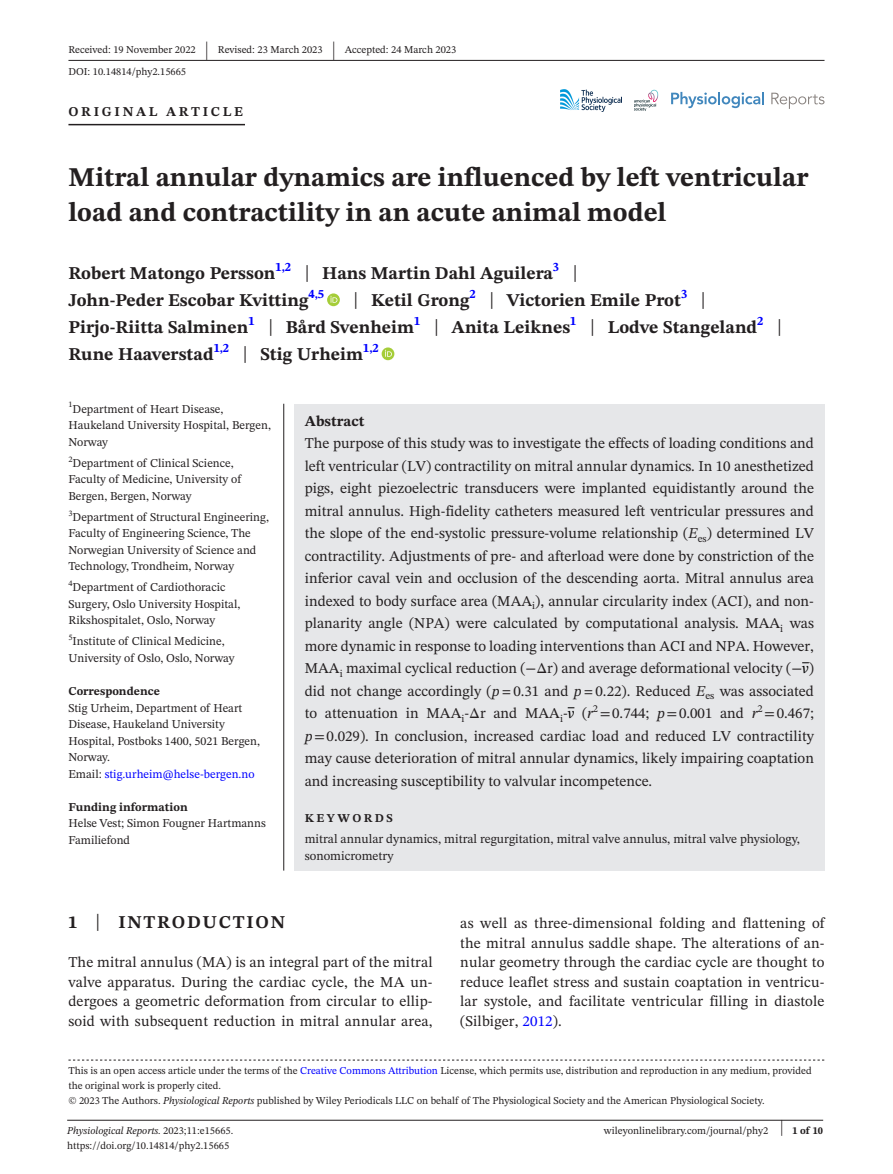
<style>
.page{position:relative;width:893px;height:1174px;background:#fff}
.page>*{position:absolute;margin:0;border:0;box-sizing:border-box;transform-origin:0 0}
.t1{font:700 27px/34.5px "STIX Two Text";color:#231f20}
.t2{font:25.65px "STIX Two Text";color:#231f20;scale:.49 1}
.t3{font:700 18px/27px "STIX Two Text";color:#231f20}
.t4{font:700 18px "STIX Two Text";letter-spacing:.1em;color:#231f20}
.t5{font:15px/22.5px "STIX Two Text";color:#231f20;text-align:justify}
.t6{font:700 15px "STIX Two Text";color:#231f20}
.t7{font:700 13.5px "STIX Two Text";letter-spacing:.2em;color:#231f20}
.t8{font:12.75px/17.2px "STIX Two Text";color:#231f20}
.t9{font:12px/16.5px "STIX Two Text";color:#231f20}
.t10{font:700 12px "STIX Two Text";color:#231f20}
.t11{font:700 12px "STIX Two Text";letter-spacing:.2em;color:#231f20}
.t12{font:10.5px/15px "STIX Two Text";color:#231f20}
.t13{font:italic 10.5px "STIX Two Text";color:#231f20}
.t14{font:700 10.5px "STIX Two Text";color:#231f20}
.s1{font-weight:400;font-size:23.4px}
.s2{color:#00f}
.s3{font-style:italic}
.s4{font-family:"STIX"}
.s5{font-style:italic;color:#000}
.s6{font-family:"STIX";font-style:italic}
.s7{font-weight:400;font-size:23.7px}
.s8{font-style:normal}
.s9{font-weight:400;font-size:22.2px}
</style>
<div class="page">
<hr style="left:67px;top:1119px;width:756px;height:1px;background:#231f20">
<svg style="left:634px;top:90px;width:24px;height:21px"></svg>
<img style="left:560px;top:90px;width:62px;height:21px">
<svg style="left:671px;top:92px;width:93px;height:16px"></svg>
<svg style="left:771px;top:93px;width:53px;height:16px"></svg>
<hr style="left:68px;top:60px;width:756px;height:1px;background:#231f20">
<hr style="left:68px;top:124px;width:177px;height:1px;background:#231f20">
<svg style="left:327px;top:293px;width:13px;height:13px"></svg>
<svg style="left:330px;top:296px;width:7px;height:7px"></svg>
<div style="left:382px;top:347px;width:12px;height:13px;background:#a5cd39;border-radius:50%"></div>
<svg style="left:385px;top:350px;width:7px;height:7px"></svg>
<svg style="left:68px;top:1059px;width:756px;height:1px"></svg>
<div style="left:294px;top:404px;width:530px;height:466px;background:#e6e7e9"></div>
<hr style="left:283px;top:404px;width:1px;height:466px;background:#231f20">
<p class="t12" style="left:68px;top:42px;width:129px">Received: 19 November 2022</p>
<h2 class="t2" style="left:205px;top:32px;width:8px">|</h2>
<p class="t12" style="left:218px;top:42px;width:106px">Revised: 23 March 2023</p>
<h2 class="t2" style="left:332px;top:32px;width:8px">|</h2>
<p class="t12" style="left:345px;top:42px;width:113px">Accepted: 24 March 2023</p>
<p class="t12" style="left:68px;top:64px;width:119px">DOI: 10.14814/phy2.15665</p>
<p class="t7" style="left:68px;top:101px;width:176px">ORIGINAL ARTICLE</p>
<h1 class="t1" style="left:68px;top:161px;width:741px">Mitral annular dynamics are influenced by left ventricular load and contractility in an acute animal model</h1>
<p class="t3" style="left:68px;top:260px;width:511px">Robert Matongo Persson<sup>1,2</sup> <span class="s1">|</span> Hans Martin Dahl Aguilera<sup>3</sup> <span class="s1">|<br></span>John-Peder Escobar Kvitting<sup>4,5</sup></p>
<p class="t3" style="left:68px;top:287px;width:715px;text-indent:285px"><span class="s1">|</span> Ketil Grong<sup>2</sup> <span class="s1">|</span> Victorien Emile Prot<sup>3</sup> <span class="s1">|<br></span>Pirjo-Riitta Salminen<sup>1</sup> <span class="s1">|</span> Bård Svenheim<sup>1</sup> <span class="s1">|</span> Anita Leiknes<sup>1</sup> <span class="s1">|</span> Lodve Stangeland<sup>2</sup> <span class="s1">|<br></span>Rune Haaverstad<sup>1,2</sup> <span class="s1">|</span> Stig Urheim<sup>1,2</sup></p>
<p class="t9" style="left:68px;top:400px;width:204px"><sup>1</sup>Department of Heart Disease,<br>Haukeland University Hospital, Bergen,<br>Norway</p>
<p class="t9" style="left:68px;top:454px;width:174px"><sup>2</sup>Department of Clinical Science,<br>Faculty of Medicine, University of<br>Bergen, Bergen, Norway</p>
<p class="t9" style="left:68px;top:508px;width:202px"><sup>3</sup>Department of Structural Engineering, Faculty of Engineering Science, The Norwegian University of Science and Technology, Trondheim, Norway</p>
<p class="t9" style="left:68px;top:579px;width:173px"><sup>4</sup>Department of Cardiothoracic<br>Surgery, Oslo University Hospital,<br>Rikshospitalet, Oslo, Norway</p>
<p class="t9" style="left:68px;top:633px;width:168px"><sup>5</sup>Institute of Clinical Medicine,<br>University of Oslo, Oslo, Norway</p>
<p class="t10" style="left:68px;top:682px;width:93px">Correspondence</p>
<p class="t9" style="left:68px;top:699px;width:193px">Stig Urheim, Department of Heart<br>Disease, Haukeland University<br>Hospital, Postboks 1400, 5021 Bergen,<br>Norway.<br>Email: <span class="s2">stig.urheim@helse-bergen.no</span></p>
<p class="t10" style="left:68px;top:798px;width:121px">Funding information</p>
<p class="t9" style="left:68px;top:814px;width:199px">Helse Vest; Simon Fougner Hartmanns<br>Familiefond</p>
<p class="t6" style="left:305px;top:410px;width:61px">Abstract</p>
<p class="t5" style="left:305px;top:432px;width:511px">The purpose of this study was to investigate the effects of loading conditions and left ventricular (LV) contractility on mitral annular dynamics. In 10 anesthetized pigs, eight piezoelectric transducers were implanted equidistantly around the mitral annulus. High-fidelity catheters measured left ventricular pressures and the slope of the end-systolic pressure-volume relationship (<span class="s3">E</span><sub>es</sub>) determined LV contractility. Adjustments of pre- and afterload were done by constriction of the inferior caval vein and occlusion of the descending aorta. Mitral annulus area indexed to body surface area (MAA<sub>i</sub>), annular circularity index (ACI), and non&shy;planarity angle (NPA) were calculated by computational analysis. MAA<sub>i</sub> was more dynamic in response to loading interventions than ACI and NPA. However, MAA<sub>i</sub> maximal cyclical reduction (−<span class="s4">Δ</span>r) and average deformational velocity (−<span class="s5">v</span>) did not change accordingly (<span class="s3">p</span><span class="s6">=</span>0.31 and <span class="s3">p</span><span class="s6">=</span>0.22). Reduced <span class="s3">E</span><sub>es</sub> was associated to attenuation in MAA<sub>i</sub>-<span class="s4">Δ</span>r and MAA<sub>i</sub>-<span class="s5">v</span> (<span class="s3">r</span></p>
<p class="t12" style="left:593px;top:700px;width:7px">2</p>
<p class="t5" style="left:600px;top:702px;width:159px"><span class="s4">=</span>0.744; <span class="s3">p</span><span class="s4">=</span>0.001 and <span class="s3">r</span></p>
<p class="t12" style="left:757px;top:700px;width:7px">2</p>
<p class="t5" style="left:305px;top:702px;width:511px;text-indent:460px"><span class="s4">=</span>0.467; <span class="s3">p</span><span class="s4">=</span>0.029). In conclusion, increased cardiac load and reduced LV contractility may cause deterioration of mitral annular dynamics, likely impairing coaptation and increasing susceptibility to valvular incompetence.</p>
<p class="t11" style="left:305px;top:809px;width:90px">KEYWORDS</p>
<p class="t8" style="left:305px;top:830px;width:497px">mitral annular dynamics, mitral regurgitation, mitral valve annulus, mitral valve physiology, sonomicrometry</p>
<p class="t4" style="left:68px;top:909px;width:218px">1 <span class="s7">|</span> INTRODUCTION</p>
<p class="t5" style="left:68px;top:952px;width:366px;line-height:19.5px">The mitral annulus (MA) is an integral part of the mitral valve apparatus. During the cardiac cycle, the MA un&shy;dergoes a geometric deformation from circular to ellip&shy;soid with subsequent reduction in mitral annular area,</p>
<p class="t5" style="left:460px;top:913px;width:366px;line-height:19.5px">as well as three-dimensional folding and flattening of the mitral annulus saddle shape. The alterations of an&shy;nular geometry through the cardiac cycle are thought to reduce leaflet stress and sustain coaptation in ventricu&shy;lar systole, and facilitate ventricular filling in diastole (Silbiger, <span class="s2">2012</span>).</p>
<p class="t12" style="left:68px;top:1063px;width:745px">This is an open access article under the terms of the <span class="s2">Creative Commons Attribution</span> License, which permits use, distribution and reproduction in any medium, provided the original work is properly cited.<br>© 2023 The Authors. <span class="s3">Physiological Reports</span> published by Wiley Periodicals LLC on behalf of The Physiological Society and the American Physiological Society.</p>
<p class="t13" style="left:67px;top:1123px;width:168px">Physiological Reports. <span class="s8">2023;11:e15665.</span></p>
<p class="t14" style="left:780px;top:1123px;width:45px"><span class="s9">|</span> 1 of 10</p>
<p class="t12" style="left:67px;top:1138px;width:164px">https://doi.org/10.14814/phy2.15665</p>
<p class="t12" style="left:604px;top:1123px;width:166px">wileyonlinelibrary.com/journal/phy2</p>
</div>
